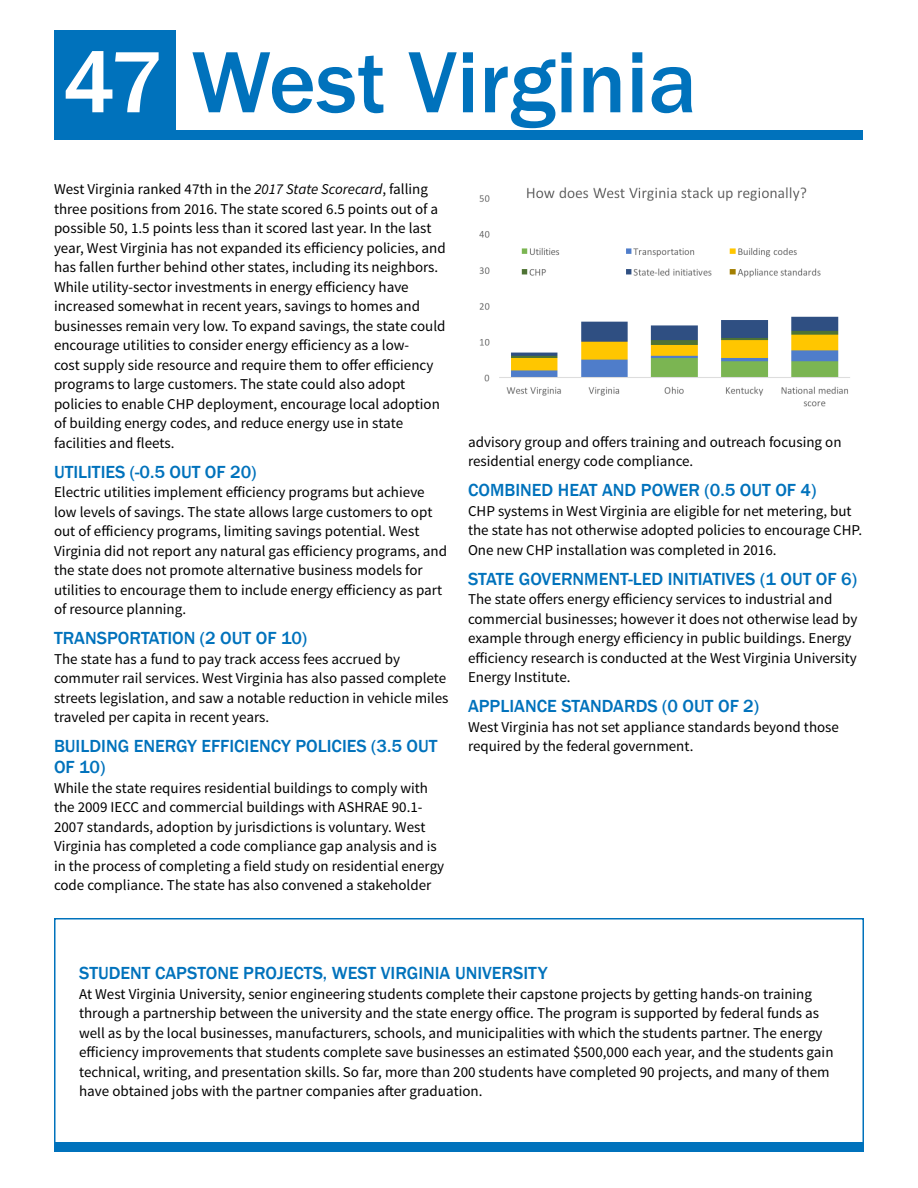
<style>
.page{position:relative;width:918px;height:1188px;background:#fff}
.page>*{position:absolute;margin:0;border:0;box-sizing:border-box;transform-origin:0 0}
.t1{font:500 90px "Franklin Gothic";color:#0072bc}
.t2{font:500 18px/21px "Franklin Gothic";color:#0072bc}
.t3{font:15px/19.5px "Source Sans Pro";color:#000}
.s1{color:#fff}
.s2{font-style:italic}
</style>
<div class="page">
<div style="left:55px;top:31px;width:121px;height:100px;background:#0072bc"></div>
<div style="left:55px;top:130px;width:808px;height:10px;background:#0072bc"></div>
<div style="left:54px;top:1143px;width:810px;height:9px;background:#0072bc"></div>
<img style="left:479px;top:187px;width:371px;height:220px">
<div style="left:54px;top:918px;width:810px;height:227px;border:2px solid #0072bc"></div>
<h1 class="t1" style="left:63px;top:27px;width:636px"><span class="s1">47</span> West Virginia</h1>
<p class="t3" style="left:54px;top:180px;width:393px">West Virginia ranked 47th in the <span class="s2">2017 State Scorecard</span>, falling three positions from 2016. The state scored 6.5 points out of a possible 50, 1.5 points less than it scored last year. In the last year, West Virginia has not expanded its efficiency policies, and has fallen further behind other states, including its neighbors.<br>While utility-sector investments in energy efficiency have increased somewhat in recent years, savings to homes and businesses remain very low. To expand savings, the state could encourage utilities to consider energy efficiency as a low-<br>cost supply side resource and require them to offer efficiency programs to large customers. The state could also adopt policies to enable CHP deployment, encourage local adoption of building energy codes, and reduce energy use in state facilities and fleets.</p>
<p class="t2" style="left:54px;top:461px;width:204px">UTILITIES (-0.5 OUT OF 20)</p>
<p class="t3" style="left:54px;top:483px;width:395px">Electric utilities implement efficiency programs but achieve low levels of savings. The state allows large customers to opt out of efficiency programs, limiting savings potential. West Virginia did not report any natural gas efficiency programs, and the state does not promote alternative business models for utilities to encourage them to include energy efficiency as part of resource planning.</p>
<p class="t2" style="left:54px;top:628px;width:255px">TRANSPORTATION (2 OUT OF 10)</p>
<p class="t3" style="left:54px;top:649px;width:396px">The state has a fund to pay track access fees accrued by commuter rail services. West Virginia has also passed complete streets legislation, and saw a notable reduction in vehicle miles traveled per capita in recent years.</p>
<p class="t2" style="left:54px;top:736px;width:385px">BUILDING ENERGY EFFICIENCY POLICIES (3.5 OUT<br>OF 10)</p>
<p class="t3" style="left:54px;top:778px;width:392px">While the state requires residential buildings to comply with the 2009 IECC and commercial buildings with ASHRAE 90.1- 2007 standards, adoption by jurisdictions is voluntary. West Virginia has completed a code compliance gap analysis and is in the process of completing a field study on residential energy code compliance. The state has also convened a stakeholder</p>
<p class="t3" style="left:468px;top:432px;width:375px">advisory group and offers training and outreach focusing on residential energy code compliance.</p>
<p class="t2" style="left:468px;top:480px;width:350px">COMBINED HEAT AND POWER (0.5 OUT OF 4)</p>
<p class="t3" style="left:468px;top:501px;width:396px">CHP systems in West Virginia are eligible for net metering, but the state has not otherwise adopted policies to encourage CHP.<br>One new CHP installation was completed in 2016.</p>
<p class="t2" style="left:468px;top:568px;width:390px">STATE GOVERNMENT-LED INITIATIVES (1 OUT OF 6)</p>
<p class="t3" style="left:468px;top:590px;width:391px">The state offers energy efficiency services to industrial and commercial businesses; however it does not otherwise lead by example through energy efficiency in public buildings. Energy efficiency research is conducted at the West Virginia University Energy Institute.</p>
<p class="t2" style="left:468px;top:696px;width:293px">APPLIANCE STANDARDS (0 OUT OF 2)</p>
<p class="t3" style="left:468px;top:717px;width:373px">West Virginia has not set appliance standards beyond those required by the federal government.</p>
<p class="t2" style="left:79px;top:963px;width:470px">STUDENT CAPSTONE PROJECTS, WEST VIRGINIA UNIVERSITY</p>
<p class="t3" style="left:79px;top:984px;width:756px">At West Virginia University, senior engineering students complete their capstone projects by getting hands-on training through a partnership between the university and the state energy office. The program is supported by federal funds as well as by the local businesses, manufacturers, schools, and municipalities with which the students partner. The energy efficiency improvements that students complete save businesses an estimated $500,000 each year, and the students gain technical, writing, and presentation skills. So far, more than 200 students have completed 90 projects, and many of them have obtained jobs with the partner companies after graduation.</p>
</div>
